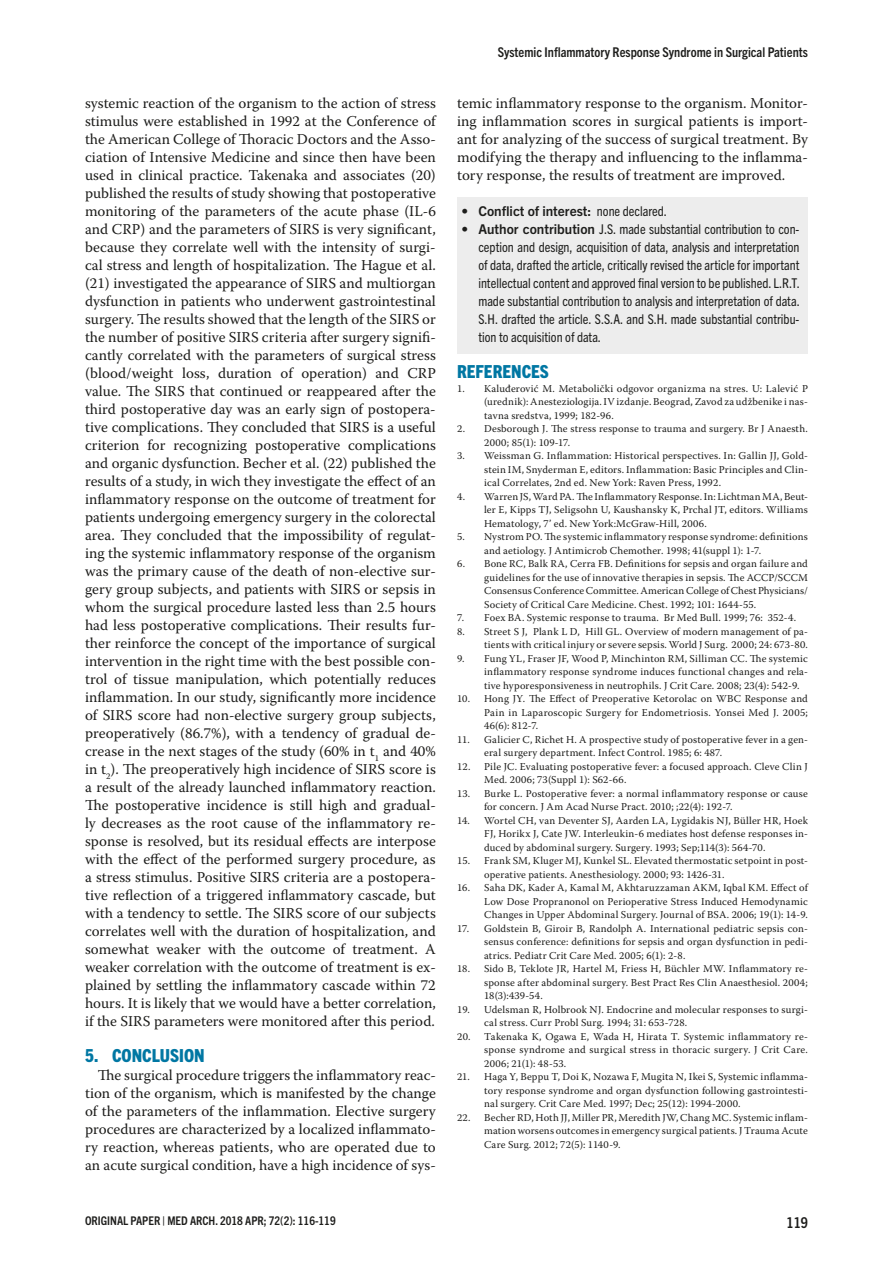
<style>
.page{position:relative;width:893px;height:1263px;background:#fff}
.page>*{position:absolute;margin:0;border:0;box-sizing:border-box;transform-origin:0 0}
.t1{font:800 condensed 18px "Trade Gothic Next LT Pro";color:#0077a3}
.t2{font:15px/18px "Warnock Pro";color:#1d1d1b;text-align:justify}
.t3{font:700 condensed 15px "Trade Gothic Next LT Pro";color:#1d1d1b}
.t4{font:condensed 13.5px/18px "Trade Gothic Next LT Pro";color:#1d1d1b;text-align:justify}
.t5{font:700 condensed 13.5px "Trade Gothic Next LT Pro";color:#1d1d1b}
.t6{font:700 13.5px "Trade Gothic Next LT Pro";color:#1d1d1b}
.t7{font:700 condensed 12px "Trade Gothic Next LT Pro";color:#1d1d1b}
.t8{font:10.5px/13.5px "Warnock Pro";letter-spacing:.02em;color:#1d1d1b;text-align:justify}
.s1{font-weight:400;font-stretch:condensed}
.s2{font-weight:700;font-stretch:normal}
</style>
<div class="page">
<div style="left:457px;top:197px;width:351px;height:31px;background:#ededed"></div>
<div style="left:457px;top:215px;width:351px;height:139px;background:#ededed"></div>
<p class="t2" style="left:85px;top:94px;width:352px">systemic reaction of the organism to the action of stress stimulus were established in 1992 at the Conference of the American College of Thoracic Doctors and the Asso&shy;ciation of Intensive Medicine and since then have been used in clinical practice. Takenaka and associates (20) published the results of study showing that postoperative monitoring of the parameters of the acute phase (IL-6 and CRP) and the parameters of SIRS is very significant, because they correlate well with the intensity of surgi&shy;cal stress and length of hospitalization. The Hague et al. (21) investigated the appearance of SIRS and multiorgan dysfunction in patients who underwent gastrointestinal surgery. The results showed that the length of the SIRS or the number of positive SIRS criteria after surgery signifi&shy;cantly correlated with the parameters of surgical stress (blood/weight loss, duration of operation) and CRP value. The SIRS that continued or reappeared after the third postoperative day was an early sign of postopera&shy;tive complications. They concluded that SIRS is a useful criterion for recognizing postoperative complications and organic dysfunction. Becher et al. (22) published the results of a study, in wich they investigate the effect of an inflammatory response on the outcome of treatment for patients undergoing emergency surgery in the colorectal area. They concluded that the impossibility of regulat&shy;ing the systemic inflammatory response of the organism was the primary cause of the death of non-elective sur&shy;gery group subjects, and patients with SIRS or sepsis in whom the surgical procedure lasted less than 2.5 hours had less postoperative complications. Their results fur&shy;ther reinforce the concept of the importance of surgical intervention in the right time with the best possible con&shy;trol of tissue manipulation, which potentially reduces inflammation. In our study, significantly more incidence of SIRS score had non-elective surgery group subjects, preoperatively (86.7%), with a tendency of gradual de&shy;crease in the next stages of the study (60% in t<sub>1</sub> and 40% in t<sub>2</sub>). The preoperatively high incidence of SIRS score is a result of the already launched inflammatory reaction.<br>The postoperative incidence is still high and gradual&shy;ly decreases as the root cause of the inflammatory re&shy;sponse is resolved, but its residual effects are interpose with the effect of the performed surgery procedure, as a stress stimulus. Positive SIRS criteria are a postopera&shy;tive reflection of a triggered inflammatory cascade, but with a tendency to settle. The SIRS score of our subjects correlates well with the duration of hospitalization, and somewhat weaker with the outcome of treatment. A weaker correlation with the outcome of treatment is ex&shy;plained by settling the inflammatory cascade within 72 hours. It is likely that we would have a better correlation, if the SIRS parameters were monitored after this period.</p>
<h1 class="t1" style="left:85px;top:1043px;width:121px">5. CONCLUSION</h1>
<p class="t2" style="left:85px;top:1066px;width:352px;text-indent:13px">The surgical procedure triggers the inflammatory reac&shy;tion of the organism, which is manifested by the change of the parameters of the inflammation. Elective surgery procedures are characterized by a localized inflammato&shy;ry reaction, whereas patients, who are operated due to an acute surgical condition, have a high incidence of sys-</p>
<p class="t5" style="left:498px;top:43px;width:312px">Systemic Inflammatory Response Syndrome in Surgical Patients</p>
<p class="t2" style="left:457px;top:94px;width:352px">temic inflammatory response to the organism. Monitor&shy;ing inflammation scores in surgical patients is import&shy;ant for analyzing of the success of surgical treatment. By modifying the therapy and influencing to the inflamma&shy;tory response, the results of treatment are improved.</p>
<p class="t6" style="left:461px;top:202px;width:207px">• Conflict of interest: <span class="s1">none declared.</span></p>
<p class="t4" style="left:478px;top:219px;width:323px;text-indent:-17px"><span class="s2">• Author contribution</span> J.S. made substantial contribution to con&shy;ception and design, acquisition of data, analysis and interpretation of data, drafted the article, critically revised the article for important intellectual content and approved final version to be published. L.R.T. made substantial contribution to analysis and interpretation of data.<br>S.H. drafted the article. S.S.A. and S.H. made substantial contribu&shy;tion to acquisition of data.</p>
<h1 class="t1" style="left:457px;top:359px;width:93px">REFERENCES</h1>
<p class="t8" style="left:484px;top:381px;width:325px;text-indent:-27px">1. Kaluđerović M. Metabolički odgovor organizma na stres. U: Lalević P (urednik): Anesteziologija. IV izdanje. Beograd, Zavod za udžbenike i nas&shy;tavna sredstva, 1999; 182-96.</p>
<p class="t8" style="left:484px;top:422px;width:325px;text-indent:-27px">2. Desborough J. The stress response to trauma and surgery. Br J Anaesth.<br>2000; 85(1): 109-17.</p>
<p class="t8" style="left:484px;top:449px;width:325px;text-indent:-27px">3. Weissman G. Inflammation: Historical perspectives. In: Gallin JJ, Gold&shy;stein IM, Snyderman E, editors. Inflammation: Basic Principles and Clin&shy;ical Correlates, 2nd ed. New York: Raven Press, 1992.</p>
<p class="t8" style="left:484px;top:489px;width:325px;text-indent:-27px">4. Warren JS, Ward PA. The Inflammatory Response. In: Lichtman MA, Beut&shy;ler E, Kipps TJ, Seligsohn U, Kaushansky K, Prchal JT, editors. Williams Hematology, 7’ ed. New York:McGraw-Hill, 2006.</p>
<p class="t8" style="left:484px;top:530px;width:325px;text-indent:-27px">5. Nystrom PO. The systemic inflammatory response syndrome: definitions and aetiology. J Antimicrob Chemother. 1998; 41(suppl 1): 1-7.</p>
<p class="t8" style="left:484px;top:557px;width:325px;text-indent:-27px">6. Bone RC, Balk RA, Cerra FB. Definitions for sepsis and organ failure and guidelines for the use of innovative therapies in sepsis. The ACCP/SCCM Consensus Conference Committee. American College of Chest Physicians/ Society of Critical Care Medicine. Chest. 1992; 101: 1644-55.</p>
<p class="t8" style="left:457px;top:611px;width:341px">7. Foex BA. Systemic response to trauma. Br Med Bull. 1999; 76: 352-4.</p>
<p class="t8" style="left:457px;top:624px;width:352px;text-align:right">8. Street S J, Plank L D, Hill GL. Overview of modern management of pa&shy;tients with critical injury or severe sepsis. World J Surg. 2000; 24: 673-80.</p>
<p class="t8" style="left:484px;top:651px;width:325px;text-indent:-27px">9. Fung YL, Fraser JF, Wood P, Minchinton RM, Silliman CC. The systemic inflammatory response syndrome induces functional changes and rela&shy;tive hyporesponsiveness in neutrophils. J Crit Care. 2008; 23(4): 542-9.</p>
<p class="t8" style="left:484px;top:692px;width:325px;text-indent:-27px">10. Hong JY. The Effect of Preoperative Ketorolac on WBC Response and Pain in Laparoscopic Surgery for Endometriosis. Yonsei Med J. 2005; 46(6): 812-7.</p>
<p class="t8" style="left:484px;top:732px;width:325px;text-indent:-27px">11. Galicier C, Richet H. A prospective study of postoperative fever in a gen&shy;eral surgery department. Infect Control. 1985; 6: 487.</p>
<p class="t8" style="left:484px;top:759px;width:325px;text-indent:-27px">12. Pile JC. Evaluating postoperative fever: a focused approach. Cleve Clin J<br>Med. 2006; 73(Suppl 1): S62-66.</p>
<p class="t8" style="left:484px;top:786px;width:325px;text-indent:-27px">13. Burke L. Postoperative fever: a normal inflammatory response or cause for concern. J Am Acad Nurse Pract. 2010; ;22(4): 192-7.</p>
<p class="t8" style="left:484px;top:813px;width:325px;text-indent:-27px">14. Wortel CH, van Deventer SJ, Aarden LA, Lygidakis NJ, Büller HR, Hoek FJ, Horikx J, Cate JW. Interleukin-6 mediates host defense responses in&shy;duced by abdominal surgery. Surgery. 1993; Sep;114(3): 564-70.</p>
<p class="t8" style="left:484px;top:854px;width:325px;text-indent:-27px">15. Frank SM, Kluger MJ, Kunkel SL. Elevated thermostatic setpoint in post&shy;operative patients. Anesthesiology. 2000; 93: 1426-31.</p>
<p class="t8" style="left:484px;top:881px;width:325px;text-indent:-27px">16. Saha DK, Kader A, Kamal M, Akhtaruzzaman AKM, Iqbal KM. Effect of Low Dose Propranonol on Perioperative Stress Induced Hemodynamic Changes in Upper Abdominal Surgery. Journal of BSA. 2006; 19(1): 14-9.</p>
<p class="t8" style="left:484px;top:921px;width:325px;text-indent:-27px">17. Goldstein B, Giroir B, Randolph A. International pediatric sepsis con&shy;sensus conference: definitions for sepsis and organ dysfunction in pedi&shy;atrics. Pediatr Crit Care Med. 2005; 6(1): 2-8.</p>
<p class="t8" style="left:484px;top:962px;width:325px;text-indent:-27px">18. Sido B, Teklote JR, Hartel M, Friess H, Büchler MW. Inflammatory re&shy;sponse after abdominal surgery. Best Pract Res Clin Anaesthesiol. 2004; 18(3):439-54.</p>
<p class="t8" style="left:484px;top:1002px;width:325px;text-indent:-27px">19. Udelsman R, Holbrook NJ. Endocrine and molecular responses to surgi&shy;cal stress. Curr Probl Surg. 1994; 31: 653-728.</p>
<p class="t8" style="left:484px;top:1029px;width:325px;text-indent:-27px">20. Takenaka K, Ogawa E, Wada H, Hirata T. Systemic inflammatory re&shy;sponse syndrome and surgical stress in thoracic surgery. J Crit Care.<br>2006; 21(1): 48-53.</p>
<p class="t8" style="left:484px;top:1070px;width:325px;text-indent:-27px">21. Haga Y, Beppu T, Doi K, Nozawa F, Mugita N, Ikei S, Systemic inflamma&shy;tory response syndrome and organ dysfunction following gastrointesti&shy;nal surgery. Crit Care Med. 1997; Dec; 25(12): 1994-2000.</p>
<p class="t8" style="left:484px;top:1110px;width:325px;text-indent:-27px">22. Becher RD, Hoth JJ, Miller PR, Meredith JW, Chang MC. Systemic inflam&shy;mation worsens outcomes in emergency surgical patients. J Trauma Acute Care Surg. 2012; 72(5): 1140-9.</p>
<p class="t7" style="left:85px;top:1213px;width:252px">ORIGINAL PAPER | Med Arch. 2018 APR; 72(2): 116-119</p>
<h2 class="t3" style="left:786px;top:1212px;width:23px">119</h2>
</div>
